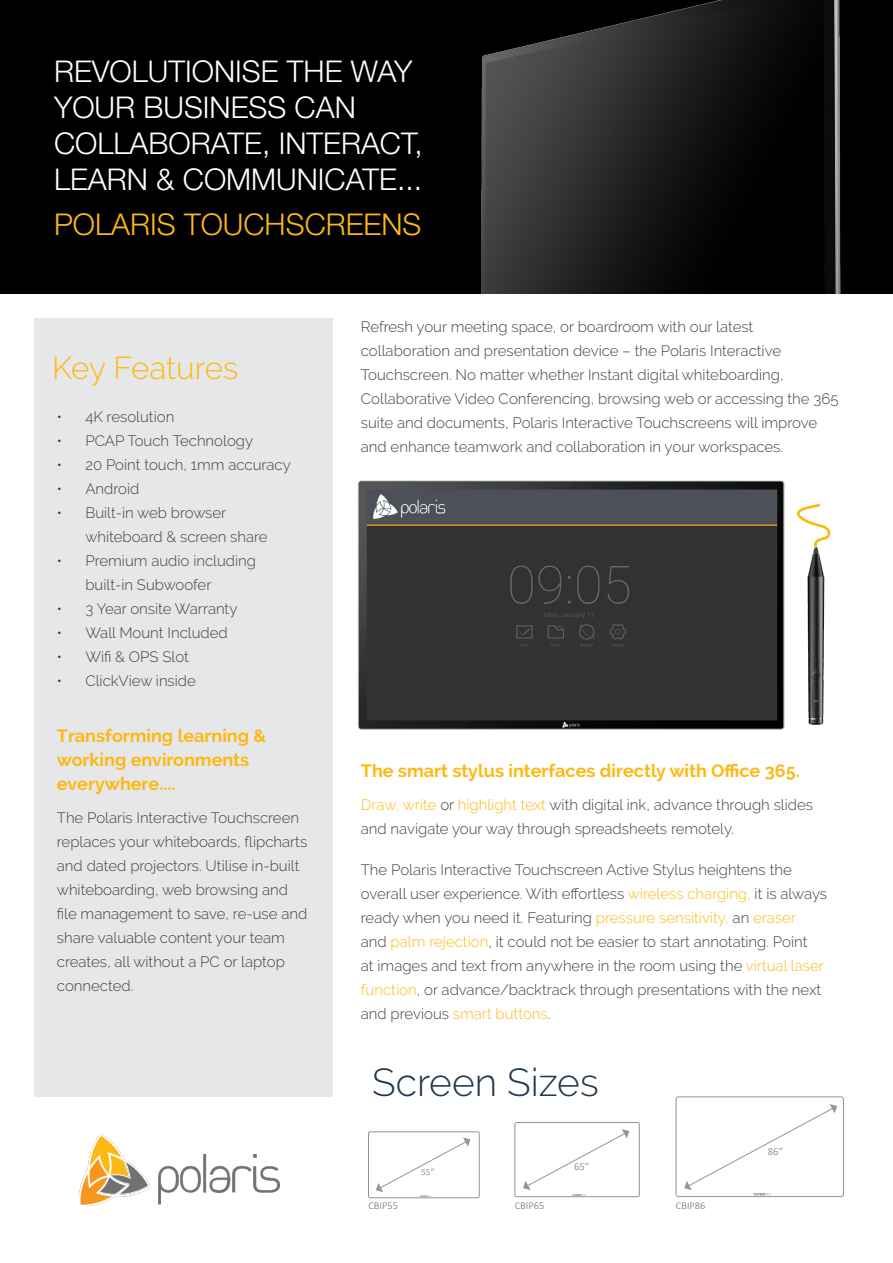
<style>
.page{position:relative;width:893px;height:1263px;background:#fff}
.page>*{position:absolute;margin:0;border:0;box-sizing:border-box;transform-origin:0 0}
.t1{font:300 39px "Raleway";color:#213853}
.t2{font:300 31.5px "Raleway";letter-spacing:-.005em;color:#fdb913}
.t3{font:300 30px/36px "Helvetica Neue";color:#fff}
.t4{font:300 30px "Helvetica Neue";color:#fdb913}
.t5{font:700 18px/24px "Raleway";color:#fdb913}
.t6{font:300 15px/24px "Raleway";color:#414042}
.t7{font:10.65px "Calibri";color:#939598}
.t8{font:300 10.5px "Calibri";color:#6d6e71}
.t9{font:9.45px "Calibri";color:#939598}
.s1{color:#fdb913}
</style>
<div class="page">
<div style="left:368px;top:1132px;width:111px;height:66px;border:1px solid #939598;border-radius:2px"></div>
<svg style="left:376px;top:1137px;width:94px;height:60px"></svg>
<div style="left:515px;top:1122px;width:124px;height:75px;border:1px solid #939598;border-radius:2px"></div>
<svg style="left:523px;top:1129px;width:106px;height:67px"></svg>
<div style="left:676px;top:1097px;width:168px;height:100px;border:1px solid #939598;border-radius:2px"></div>
<svg style="left:684px;top:1104px;width:153px;height:91px"></svg>
<div style="left:0;top:0;width:893px;height:294px;background:#000"></div>
<div style="left:34px;top:318px;width:299px;height:779px;background:#e6e7e8"></div>
<img style="left:78px;top:1134px;width:202px;height:73px">
<img style="left:357px;top:480px;width:428px;height:250px">
<img style="left:779px;top:544px;width:46px;height:182px">
<svg style="left:796px;top:503px;width:35px;height:46px"></svg>
<img style="left:481px;top:0;width:360px;height:294px">
<h3 class="t3" style="left:54px;top:53px;width:370px">REVOLUTIONISE THE WAY<br>YOUR BUSINESS CAN<br>COLLABORATE, INTERACT,<br>LEARN &amp; COMMUNICATE...</h3>
<h3 class="t4" style="left:54px;top:206px;width:369px">POLARIS TOUCHSCREENS</h3>
<h2 class="t2" style="left:52px;top:349px;width:188px">Key Features</h2>
<p class="t6" style="left:57px;top:404px;width:119px">• 4K resolution</p>
<p class="t6" style="left:57px;top:428px;width:198px">• PCAP Touch Technology</p>
<p class="t6" style="left:57px;top:452px;width:235px">• 20 Point touch, 1mm accuracy</p>
<p class="t6" style="left:57px;top:476px;width:84px">• Android</p>
<p class="t6" style="left:85px;top:500px;width:184px;text-indent:-28px">• Built-in web browser whiteboard &amp; screen share</p>
<p class="t6" style="left:85px;top:548px;width:172px;text-indent:-28px">• Premium audio including built-in Subwoofer</p>
<p class="t6" style="left:57px;top:596px;width:182px">• 3 Year onsite Warranty</p>
<p class="t6" style="left:57px;top:620px;width:172px">• Wall Mount Included</p>
<p class="t6" style="left:57px;top:644px;width:134px">• Wifi &amp; OPS Slot</p>
<p class="t6" style="left:57px;top:668px;width:141px">• ClickView inside</p>
<p class="t5" style="left:57px;top:724px;width:211px">Transforming learning &amp; working environments everywhere....</p>
<p class="t6" style="left:57px;top:805px;width:252px">The Polaris Interactive Touchscreen replaces your whiteboards, flipcharts and dated projectors. Utilise in-built whiteboarding, web browsing and file management to save, re-use and share valuable content your team creates, all without a PC or laptop connected.</p>
<p class="t6" style="left:361px;top:315px;width:479px">Refresh your meeting space, or boardroom with our latest collaboration and presentation device – the Polaris Interactive Touchscreen. No matter whether Instant digital whiteboarding, Collaborative Video Conferencing, browsing web or accessing the 365 suite and documents, Polaris Interactive Touchscreens will improve and enhance teamwork and collaboration in your workspaces.</p>
<p class="t5" style="left:361px;top:759px;width:440px">The smart stylus interfaces directly with Office 365.</p>
<p class="t6" style="left:361px;top:793px;width:454px"><span class="s1">Draw, write</span> or <span class="s1">highlight text</span> with digital ink, advance through slides and navigate your way through spreadsheets remotely.</p>
<p class="t6" style="left:361px;top:858px;width:468px">The Polaris Interactive Touchscreen Active Stylus heightens the overall user experience. With effortless <span class="s1">wireless charging,</span> it is always ready when you need it. Featuring <span class="s1">pressure sensitivity,</span> an <span class="s1">eraser<br></span>and <span class="s1">palm rejection</span>, it could not be easier to start annotating. Point<br>at images and text from anywhere in the room using the <span class="s1">virtual laser function</span>, or advance/backtrack through presentations with the next and previous <span class="s1">smart buttons</span>.</p>
<h1 class="t1" style="left:372px;top:1059px;width:228px">Screen Sizes</h1>
<p class="t8" style="left:368px;top:1199px;width:31px">CBIP55</p>
<p class="t9" style="left:421px;top:1165px;width:15px">55”</p>
<p class="t8" style="left:515px;top:1199px;width:31px">CBIP65</p>
<p class="t7" style="left:574px;top:1159px;width:17px">65”</p>
<p class="t8" style="left:676px;top:1199px;width:31px">CBIP86</p>
<p class="t7" style="left:768px;top:1144px;width:17px">86”</p>
</div>
